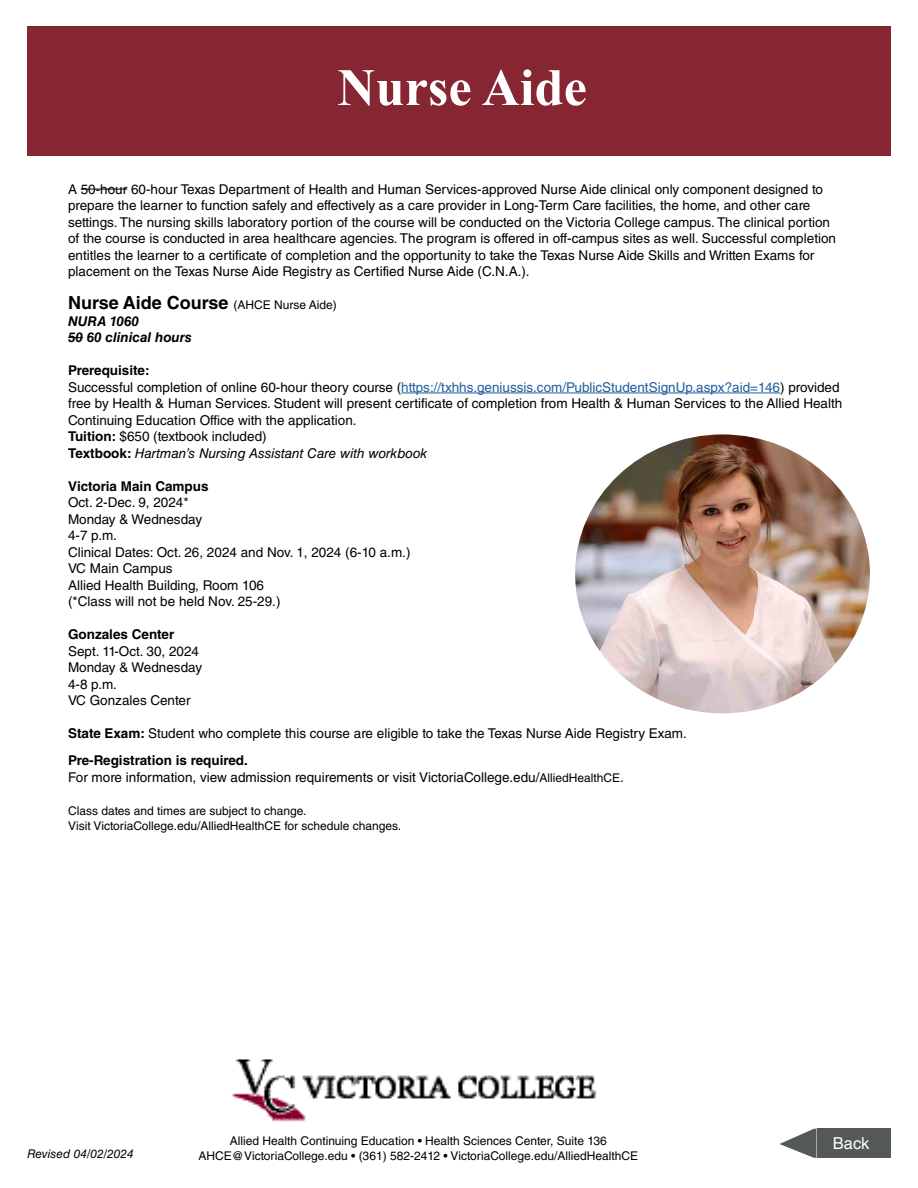
<style>
.page{position:relative;width:918px;height:1188px;background:#fff}
.page>*{position:absolute;margin:0;border:0;box-sizing:border-box;transform-origin:0 0}
.t1{font:700 52.5px "Times New Roman";color:#fff}
.t2{font:700 18px "Helvetica LT Std";color:#000}
.t3{font:16.5px "Helvetica LT Std";color:#fff}
.t4{font:13.5px/16.5px "Helvetica LT Std";color:#000}
.t5{font:700 13.5px "Helvetica LT Std";color:#000}
.t6{font:italic 700 13.5px/16.5px "Helvetica LT Std";color:#000}
.t7{font:12px/15px "Helvetica LT Std";color:#000}
.t8{font:italic 12px "Helvetica LT Std";color:#000}
.s1{font-weight:400;font-size:12px}
.s2{font-weight:700}
.s3{color:#215e9e}
.s4{font-style:italic}
.s5{font-size:12px}
</style>
<div class="page">
<div style="left:27px;top:26px;width:864px;height:130px;background:#862633"></div>
<hr style="left:401px;top:393px;width:379px;height:1px;background:#215e9e">
<hr style="left:81px;top:189px;width:46px;height:1px;background:#000">
<svg style="left:68px;top:337px;width:15px;height:1px"></svg>
<img style="left:575px;top:434px;width:295px;height:279px">
<div style="left:817px;top:1128px;width:72px;height:30px;background:#545859"></div>
<div style="left:819px;top:1128px;width:72px;height:30px;background:#545859"></div>
<svg style="left:779px;top:1128px;width:38px;height:30px"></svg>
<img style="left:231px;top:1059px;width:366px;height:63px">
<h1 class="t1" style="left:338px;top:50px;width:251px">Nurse Aide</h1>
<p class="t4" style="left:68px;top:181px;width:770px">A 50-hour 60-hour Texas Department of Health and Human Services-approved Nurse Aide clinical only component designed to prepare the learner to function safely and effectively as a care provider in Long-Term Care facilities, the home, and other care settings. The nursing skills laboratory portion of the course will be conducted on the Victoria College campus. The clinical portion of the course is conducted in area healthcare agencies. The program is offered in off-campus sites as well. Successful completion entitles the learner to a certificate of completion and the opportunity to take the Texas Nurse Aide Skills and Written Exams for placement on the Texas Nurse Aide Registry as Certified Nurse Aide (C.N.A.).</p>
<h2 class="t2" style="left:68px;top:292px;width:270px">Nurse Aide Course <span class="s1">(AHCE Nurse Aide)</span></h2>
<p class="t6" style="left:68px;top:312px;width:125px">NURA 1060<br>50 60 clinical hours</p>
<p class="t4" style="left:68px;top:362px;width:776px"><span class="s2">Prerequisite:<br></span>Successful completion of online 60-hour theory course (<span class="s3">https://txhhs.geniussis.com/PublicStudentSignUp.aspx?aid=146</span>) provided free by Health &amp; Human Services. Student will present certificate of completion from Health &amp; Human Services to the Allied Health Continuing Education Office with the application.<br><span class="s2">Tuition:</span> $650 (textbook included)<br><span class="s2">Textbook:</span> <span class="s4">Hartman’s Nursing Assistant Care with workbook</span></p>
<p class="t5" style="left:68px;top:478px;width:142px">Victoria Main Campus</p>
<p class="t4" style="left:68px;top:494px;width:344px">Oct. 2-Dec. 9, 2024*<br>Monday &amp; Wednesday<br>4-7 p.m.<br>Clinical Dates: Oct. 26, 2024 and Nov. 1, 2024 (6-10 a.m.)<br>VC Main Campus<br>Allied Health Building, Room 106<br>(*Class will not be held Nov. 25-29.)</p>
<p class="t5" style="left:68px;top:626px;width:108px">Gonzales Center</p>
<p class="t4" style="left:68px;top:643px;width:136px">Sept. 11-Oct. 30, 2024<br>Monday &amp; Wednesday<br>4-8 p.m.<br>VC Gonzales Center</p>
<p class="t4" style="left:68px;top:720px;width:620px;line-height:27px"><span class="s2">State Exam:</span> Student who complete this course are eligible to take the Texas Nurse Aide Registry Exam.<br><span class="s2">Pre-Registration is required.</span></p>
<p class="t4" style="left:68px;top:768px;width:557px">For more information, view admission requirements or visit VictoriaCollege.edu/<span class="s5">AlliedHealthCE</span>.</p>
<p class="t7" style="left:68px;top:803px;width:335px">Class dates and times are subject to change.<br>Visit VictoriaCollege.edu/AlliedHealthCE for schedule changes.</p>
<p class="t8" style="left:27px;top:1147px;width:108px">Revised 04/02/2024</p>
<p class="t7" style="left:199px;top:1134px;width:441px;text-align:center">Allied Health Continuing Education • Health Sciences Center, Suite 136<br>AHCE@VictoriaCollege.edu • (361) 582-2412 • VictoriaCollege.edu/AlliedHealthCE</p>
<p class="t3" style="left:833px;top:1133px;width:38px">Back</p>
</div>
